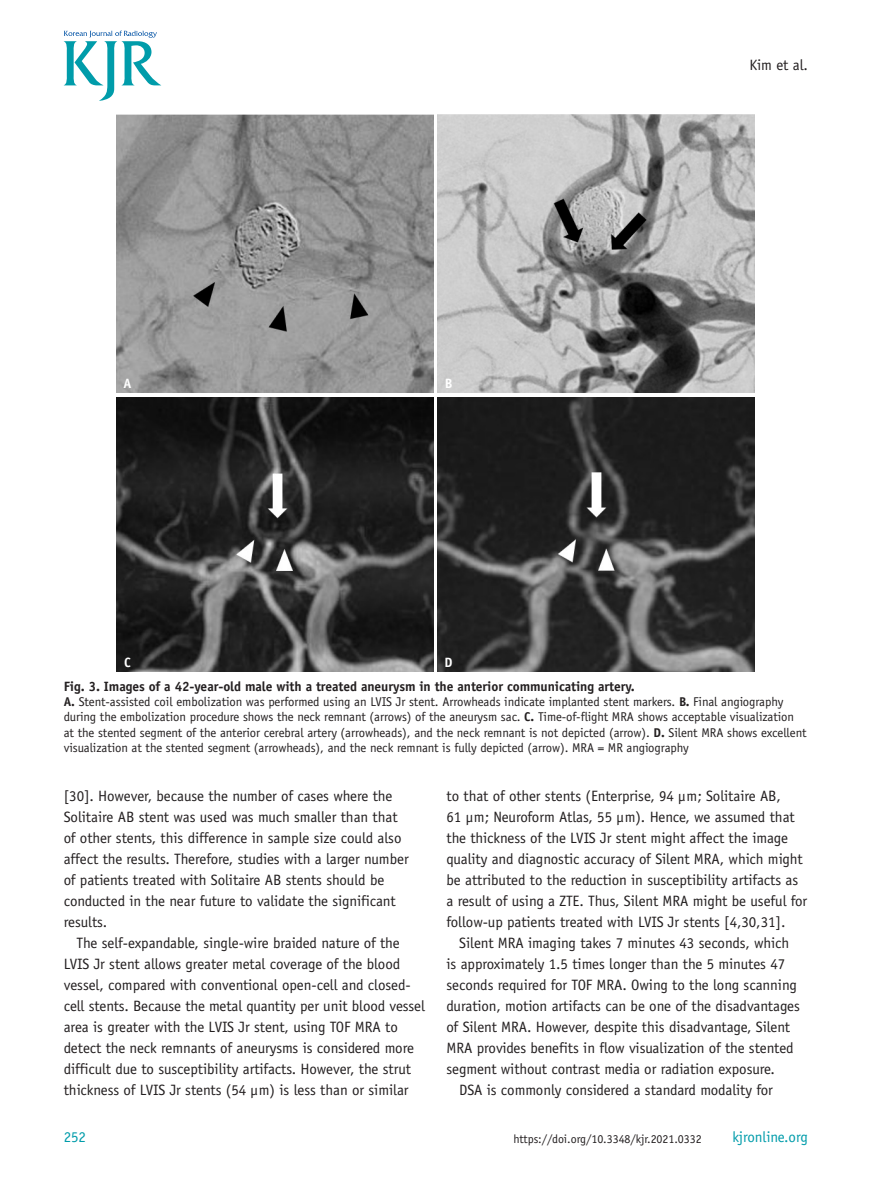
<style>
.page{position:relative;width:893px;height:1191px;background:#fff}
.page>*{position:absolute;margin:0;border:0;box-sizing:border-box;transform-origin:0 0}
.t1{font:15px/21px "Officina Sans Std";letter-spacing:-.005em;color:#231f20}
.t2{font:15px "Officina Sans Std";letter-spacing:-.005em;color:#009caa}
.t3{font:700 13.5px "Officina Sans Std";letter-spacing:-.005em;color:#231f20}
.t4{font:700 13.5px "Officina Sans Std";color:#fff}
.t5{font:12.75px/15.3px "Officina Sans Std";letter-spacing:-.005em;color:#231f20}
.t6{font:12px "Officina Sans Std";letter-spacing:-.005em;color:#231f20}
.s1{font-weight:700}
</style>
<div class="page">
<svg style="left:64px;top:31px;width:97px;height:70px"></svg>
<img style="left:117px;top:115px;width:317px;height:278px">
<img style="left:117px;top:397px;width:317px;height:275px">
<img style="left:438px;top:115px;width:317px;height:278px">
<img style="left:438px;top:397px;width:317px;height:275px">
<p class="t4" style="left:124px;top:375px;width:10px">A</p>
<p class="t4" style="left:124px;top:653px;width:8px">C</p>
<p class="t4" style="left:445px;top:375px;width:9px">B</p>
<p class="t4" style="left:445px;top:653px;width:10px">D</p>
<p class="t1" style="left:749px;top:54px;width:60px">Kim et al.</p>
<p class="t3" style="left:64px;top:677px;width:573px">Fig. 3. Images of a 42-year-old male with a treated aneurysm in the anterior communicating artery.</p>
<p class="t5" style="left:64px;top:694px;width:744px"><span class="s1">A.</span> Stent-assisted coil embolization was performed using an LVIS Jr stent. Arrowheads indicate implanted stent markers. <span class="s1">B.</span> Final angiography during the embolization procedure shows the neck remnant (arrows) of the aneurysm sac. <span class="s1">C.</span> Time-of-flight MRA shows acceptable visualization at the stented segment of the anterior cerebral artery (arrowheads), and the neck remnant is not depicted (arrow). <span class="s1">D.</span> Silent MRA shows excellent visualization at the stented segment (arrowheads), and the neck remnant is fully depicted (arrow). MRA = MR angiography</p>
<p class="t1" style="left:64px;top:785px;width:346px">[30]. However, because the number of cases where the Solitaire AB stent was used was much smaller than that of other stents, this difference in sample size could also affect the results. Therefore, studies with a larger number of patients treated with Solitaire AB stents should be conducted in the near future to validate the significant results.</p>
<p class="t1" style="left:64px;top:932px;width:363px;text-indent:13px">The self-expandable, single-wire braided nature of the LVIS Jr stent allows greater metal coverage of the blood vessel, compared with conventional open-cell and closed&shy;cell stents. Because the metal quantity per unit blood vessel area is greater with the LVIS Jr stent, using TOF MRA to detect the neck remnants of aneurysms is considered more difficult due to susceptibility artifacts. However, the strut thickness of LVIS Jr stents (54 µm) is less than or similar</p>
<p class="t2" style="left:64px;top:1128px;width:24px">252</p>
<p class="t1" style="left:446px;top:785px;width:362px">to that of other stents (Enterprise, 94 µm; Solitaire AB,<br>61 µm; Neuroform Atlas, 55 µm). Hence, we assumed that the thickness of the LVIS Jr stent might affect the image quality and diagnostic accuracy of Silent MRA, which might be attributed to the reduction in susceptibility artifacts as a result of using a ZTE. Thus, Silent MRA might be useful for follow-up patients treated with LVIS Jr stents [4,30,31].</p>
<p class="t1" style="left:459px;top:932px;width:331px">Silent MRA imaging takes 7 minutes 43 seconds, which</p>
<p class="t1" style="left:446px;top:953px;width:340px">is approximately 1.5 times longer than the 5 minutes 47</p>
<p class="t1" style="left:446px;top:974px;width:352px">seconds required for TOF MRA. Owing to the long scanning</p>
<p class="t1" style="left:446px;top:995px;width:355px">duration, motion artifacts can be one of the disadvantages</p>
<p class="t1" style="left:446px;top:1016px;width:345px">of Silent MRA. However, despite this disadvantage, Silent</p>
<p class="t1" style="left:446px;top:1037px;width:349px">MRA provides benefits in flow visualization of the stented</p>
<p class="t1" style="left:446px;top:1058px;width:330px">segment without contrast media or radiation exposure.</p>
<p class="t1" style="left:459px;top:1079px;width:315px">DSA is commonly considered a standard modality for</p>
<p class="t6" style="left:513px;top:1132px;width:190px">https://doi.org/10.3348/kjr.2021.0332</p>
<p class="t2" style="left:732px;top:1128px;width:77px">kjronline.org</p>
</div>
